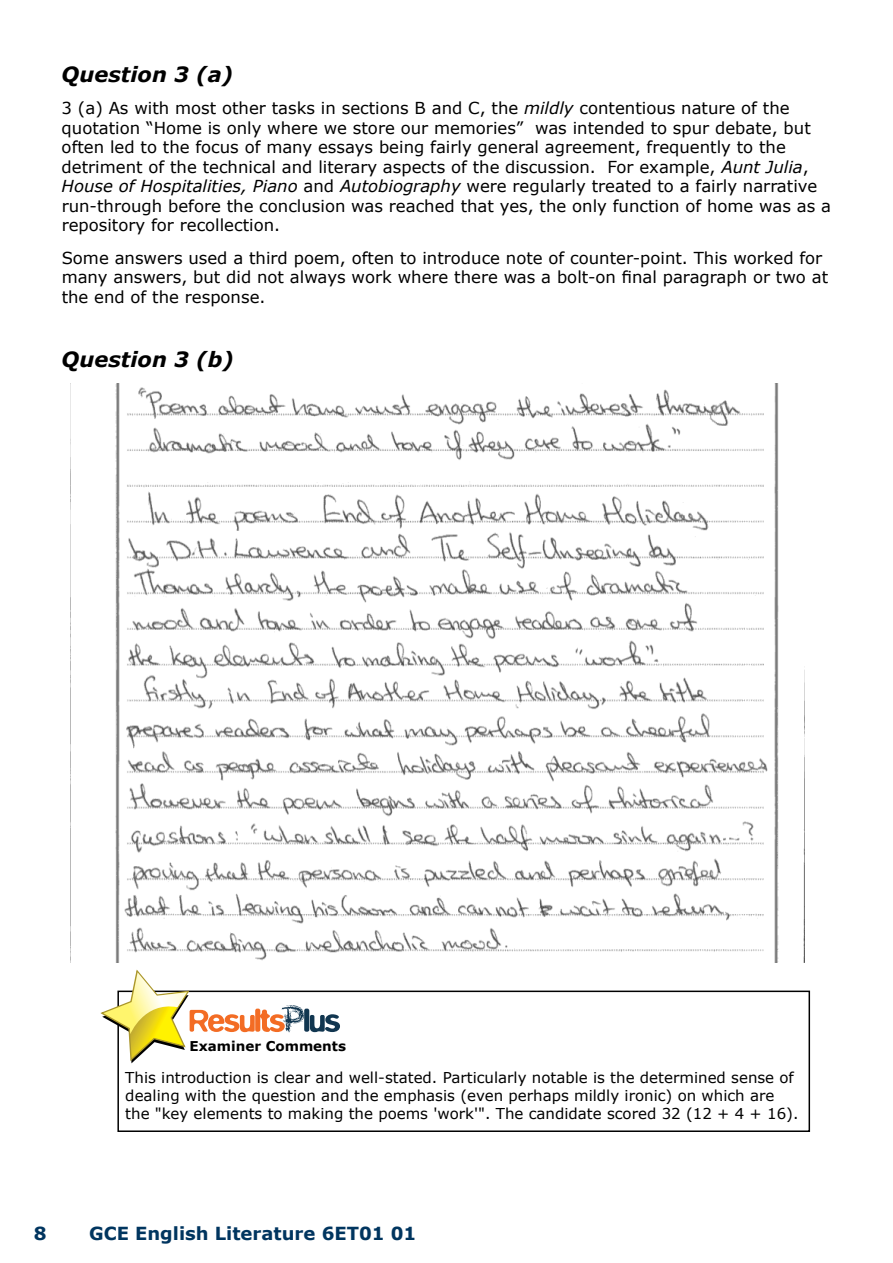
<style>
.page{position:relative;width:893px;height:1263px;background:#fff}
.page>*{position:absolute;margin:0;border:0;box-sizing:border-box;transform-origin:0 0}
.t1{font:italic 700 21px "Verdana";color:#000}
.t2{font:700 18px "Verdana";color:#00355f}
.t3{font:16.5px/19.5px "Verdana";color:#000}
.t4{font:15px/18px "Verdana";color:#000}
.t5{font:700 13.5px "Verdana";color:#000}
.s1{font-style:italic}
</style>
<div class="page">
<img style="left:70px;top:384px;width:735px;height:579px">
<div style="left:117px;top:990px;width:693px;height:142px;border:2px solid #000"></div>
<svg style="left:100px;top:969px;width:240px;height:94px"></svg>
<p class="t1" style="left:62px;top:61px;width:173px">Question 3 (a)</p>
<p class="t3" style="left:62px;top:98px;width:771px">3 (a) As with most other tasks in sections B and C, the <span class="s1">mildly</span> contentious nature of the quotation “Home is only where we store our memories” was intended to spur debate, but often led to the focus of many essays being fairly general agreement, frequently to the detriment of the technical and literary aspects of the discussion. For example, <span class="s1">Aunt Julia</span>, <span class="s1">House of Hospitalities, Piano</span> and <span class="s1">Autobiography</span> were regularly treated to a fairly narrative run-through before the conclusion was reached that yes, the only function of home was as a repository for recollection.</p>
<p class="t3" style="left:62px;top:247px;width:768px">Some answers used a third poem, often to introduce note of counter-point. This worked for many answers, but did not always work where there was a bolt-on final paragraph or two at the end of the response.</p>
<p class="t1" style="left:62px;top:346px;width:174px">Question 3 (b)</p>
<p class="t5" style="left:190px;top:1037px;width:158px">Examiner Comments</p>
<p class="t4" style="left:125px;top:1068px;width:675px">This introduction is clear and well-stated. Particularly notable is the determined sense of dealing with the question and the emphasis (even perhaps mildly ironic) on which are the "key elements to making the poems 'work'". The candidate scored 32 (12 + 4 + 16).</p>
<p class="t2" style="left:34px;top:1222px;width:14px">8</p>
<p class="t2" style="left:89px;top:1222px;width:329px">GCE English Literature 6ET01 01</p>
</div>
